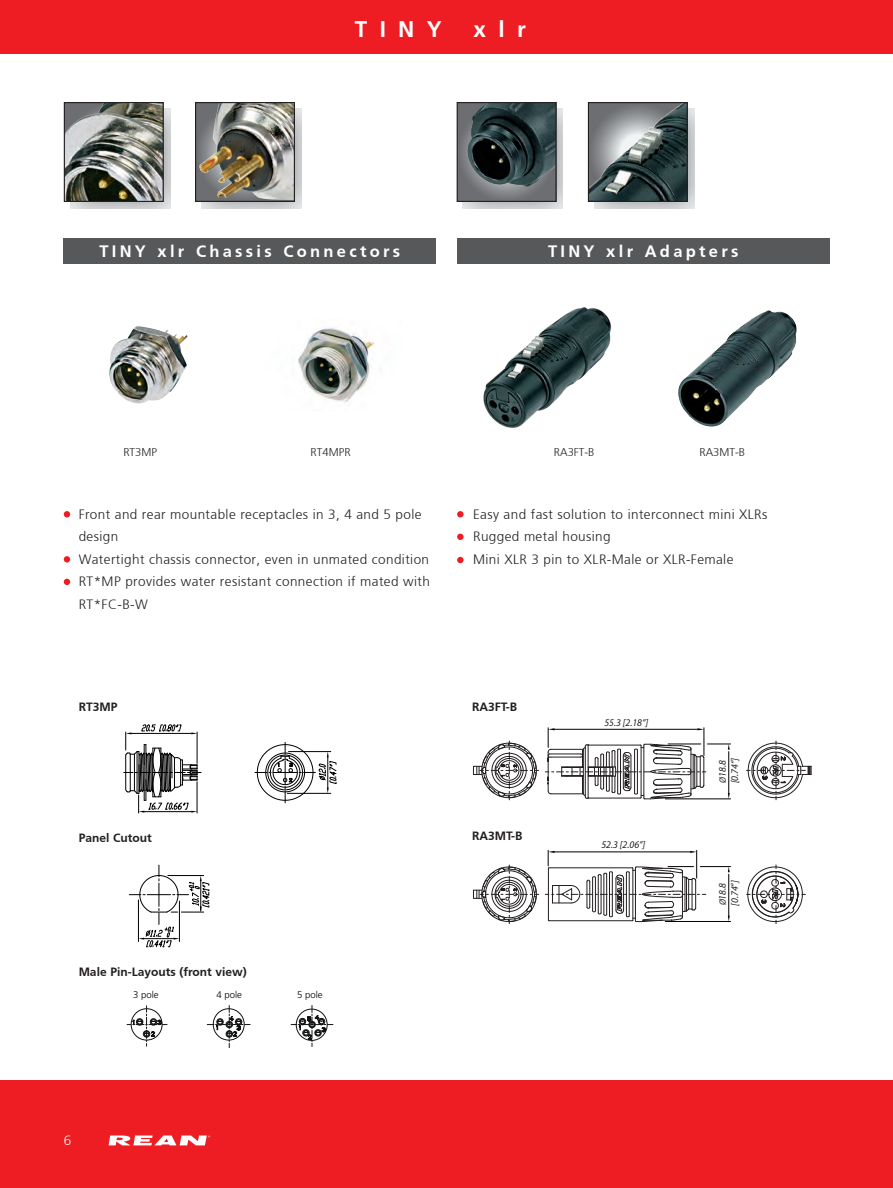
<style>
.page{position:relative;width:893px;height:1188px;background:#fff}
.page>*{position:absolute;margin:0;border:0;box-sizing:border-box;transform-origin:0 0}
.t1{font:700 22.5px "Frutiger";letter-spacing:.55em;color:#fff}
.t2{font:700 16.5px "Frutiger";letter-spacing:.2em;color:#fff}
.t3{font:300 13.5px/22.5px "Frutiger";letter-spacing:.03em;color:#231f20}
.t4{font:300 13.5px "Frutiger";color:#fff}
.t5{font:700 12px "Frutiger";color:#231f20}
.t6{font:300 11.25px "Frutiger";color:#231f20}
.t7{font:italic 10.2px/12.3px "Myriad";color:#231f20;scale:.96 1}
.t8{font:300 9.6px "Frutiger";color:#000}
.s1{font-size:9.15px}
</style>
<div class="page">
<div style="left:0;top:1080px;width:893px;height:108px;background:#ee1d23"></div>
<svg style="left:109px;top:1136px;width:101px;height:9px"></svg>
<svg style="left:747px;top:741px;width:65px;height:59px"></svg>
<svg style="left:473px;top:741px;width:66px;height:59px"></svg>
<svg style="left:545px;top:728px;width:186px;height:72px"></svg>
<svg style="left:747px;top:865px;width:58px;height:59px"></svg>
<svg style="left:473px;top:864px;width:66px;height:60px"></svg>
<hr style="left:728px;top:874px;width:1px;height:43px;background:#000">
<hr style="left:665px;top:921px;width:66px;height:1px;background:#000">
<hr style="left:700px;top:866px;width:31px;height:1px;background:#000">
<svg style="left:545px;top:850px;width:161px;height:72px"></svg>
<img style="left:66px;top:104px;width:96px;height:96px">
<div style="left:64px;top:102px;width:100px;height:100px;border:1px solid #231f20"></div>
<svg style="left:64px;top:511px;width:6px;height:6px"></svg>
<div style="left:64px;top:556px;width:6px;height:7px;background:#ee1d23;border-radius:50%"></div>
<svg style="left:64px;top:579px;width:6px;height:6px"></svg>
<img style="left:199px;top:104px;width:94px;height:96px">
<div style="left:195px;top:102px;width:100px;height:100px;border:1px solid #231f20"></div>
<svg style="left:255px;top:742px;width:82px;height:61px"></svg>
<svg style="left:124px;top:724px;width:77px;height:90px"></svg>
<svg style="left:129px;top:865px;width:81px;height:82px"></svg>
<img style="left:109px;top:326px;width:79px;height:78px">
<div style="left:0;top:0;width:893px;height:54px;background:#ee1d23"></div>
<div style="left:64px;top:239px;width:372px;height:25px;background:#57585a"></div>
<div style="left:457px;top:239px;width:372px;height:25px;background:#57585a"></div>
<img style="left:678px;top:310px;width:119px;height:117px">
<img style="left:483px;top:307px;width:129px;height:121px">
<svg style="left:459px;top:104px;width:96px;height:96px;background:#737578"></svg>
<img style="left:466px;top:104px;width:89px;height:84px">
<div style="left:457px;top:102px;width:100px;height:100px;border:1px solid #231f20"></div>
<img style="left:590px;top:104px;width:96px;height:96px">
<div style="left:588px;top:102px;width:100px;height:100px;border:1px solid #231f20"></div>
<img style="left:293px;top:328px;width:82px;height:75px">
<div style="left:457px;top:511px;width:7px;height:6px;background:#ee1d23;border-radius:50%"></div>
<div style="left:457px;top:534px;width:7px;height:6px;background:#ee1d23;border-radius:50%"></div>
<div style="left:457px;top:557px;width:7px;height:6px;background:#ee1d23;border-radius:50%"></div>
<svg style="left:127px;top:1005px;width:206px;height:43px"></svg>
<h1 class="t1" style="left:355px;top:16px;width:89px">TINY</h1>
<h1 class="t1" style="left:474px;top:16px;width:54px">xlr</h1>
<p class="t2" style="left:99px;top:241px;width:302px">TINY xlr Chassis Connectors</p>
<p class="t2" style="left:548px;top:241px;width:192px">TINY xlr Adapters</p>
<p class="t6" style="left:123px;top:446px;width:35px">RT3MP</p>
<p class="t6" style="left:311px;top:446px;width:42px">RT4MPR</p>
<p class="t6" style="left:554px;top:446px;width:42px">RA3FT-B</p>
<p class="t6" style="left:699px;top:446px;width:47px">RA3MT-B</p>
<p class="t3" style="left:79px;top:503px;width:353px">Front and rear mountable receptacles in 3, 4 and 5 pole design<br>Watertight chassis connector, even in unmated condition RT*MP provides water resistant connection if mated with RT*FC-B-W</p>
<p class="t3" style="left:473px;top:503px;width:296px">Easy and fast solution to interconnect mini XLRs<br>Rugged metal housing<br>Mini XLR 3 pin to XLR-Male or XLR-Female</p>
<p class="t5" style="left:79px;top:699px;width:40px">RT3MP</p>
<p class="t5" style="left:79px;top:830px;width:75px">Panel Cutout</p>
<p class="t5" style="left:79px;top:965px;width:170px">Male Pin-Layouts (front view)</p>
<p class="t8" style="left:133px;top:989px;width:27px">3 pole</p>
<p class="t8" style="left:217px;top:989px;width:27px">4 pole</p>
<p class="t8" style="left:297px;top:989px;width:27px">5 pole</p>
<p class="t5" style="left:472px;top:699px;width:47px">RA3FT-B</p>
<p class="t5" style="left:472px;top:829px;width:52px">RA3MT-B</p>
<p class="t7" style="left:604px;top:717px;width:47px">55.3 [2.18“]</p>
<p class="t7" style="left:604px;top:718px;width:47px">55.3 [2.18“]</p>
<p class="t7" style="left:601px;top:838px;width:47px">52.3 [2.06“]</p>
<p class="t7" style="left:601px;top:839px;width:47px">52.3 [2.06“]</p>
<p class="t7" style="left:717px;top:783px;width:29px;rotate:-90deg"><span class="s1">Ø</span>18.8 [0.74“]</p>
<p class="t7" style="left:717px;top:785px;width:29px;rotate:-90deg"><span class="s1">Ø</span>18.8 [0.74“]</p>
<p class="t7" style="left:717px;top:905px;width:29px;rotate:-90deg"><span class="s1">Ø</span>18.8 [0.74“]</p>
<p class="t7" style="left:717px;top:906px;width:29px;rotate:-90deg"><span class="s1">Ø</span>18.8 [0.74“]</p>
<p class="t4" style="left:64px;top:1133px;width:9px">6</p>
</div>
